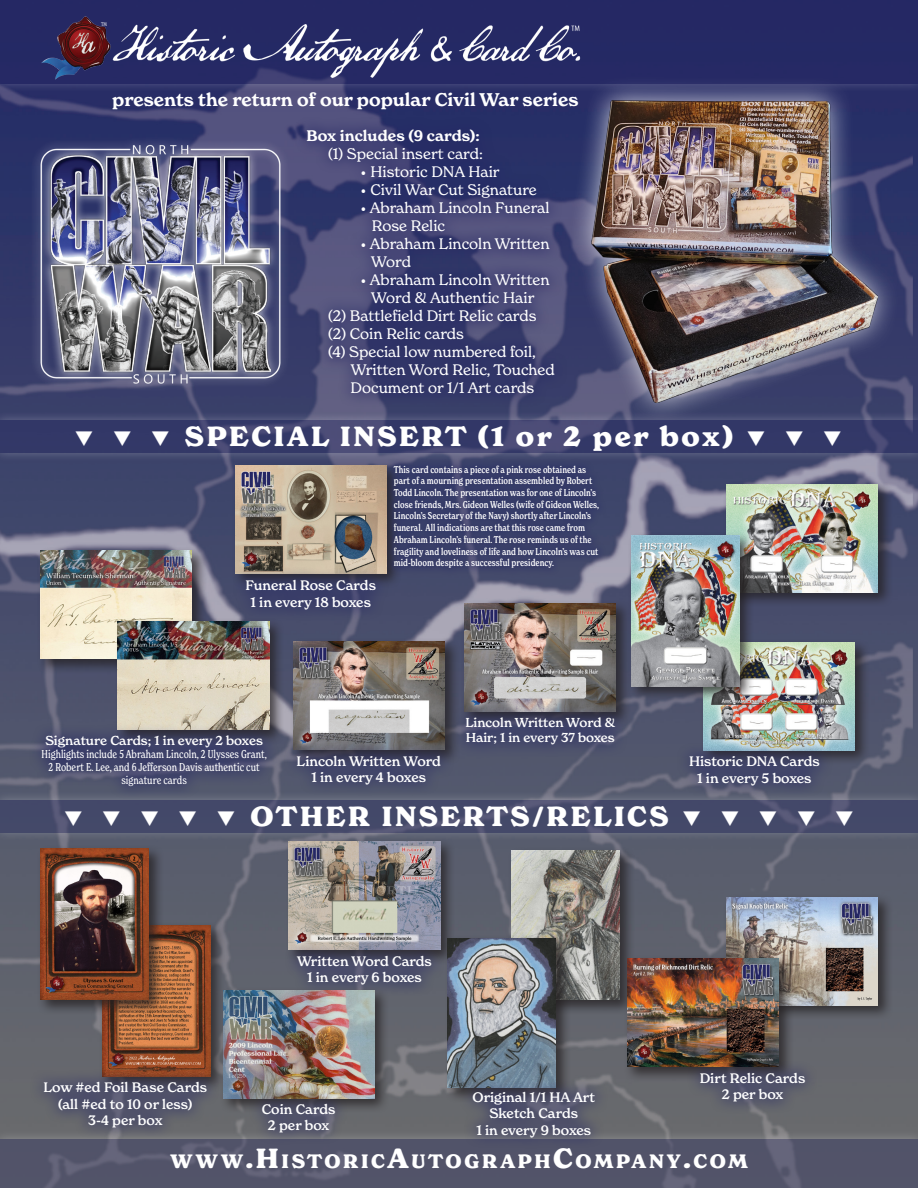
<style>
.page{position:relative;width:918px;height:1188px;background:#fff}
.page>*{position:absolute;margin:0;border:0;box-sizing:border-box;transform-origin:0 0}
.t1{font:700 27px "New Spirit";letter-spacing:.1em;color:#fff}
.t2{font:700 18.9px "New Spirit";letter-spacing:.145em;color:#fff}
.t3{font:600 18px "New Spirit";color:#fff}
.t4{font:15px/18px "New Spirit";color:#fff}
.t5{font:600 15px "New Spirit";color:#fff}
.t6{font:500 13.5px/16.2px "New Spirit";color:#fff;text-align:center}
.t7{font:500 12.75px/15.3px "New Spirit";color:#fff}
.t8{font:condensed 11.25px/12.8px "New Spirit";color:#fff;text-align:center}
.t9{font:500 condensed 9.75px/11.7px "New Spirit";color:#fff}
.t10{font:300 condensed 5.25px "New Spirit";color:#fff}
.s1{font-size:27px}
</style>
<div class="page">
<img style="left:0;top:93px;width:918px;height:1036px">
<div style="left:567px;top:76px;width:334px;height:350px;background:#fff;opacity:.75"></div>
<img style="left:591px;top:100px;width:287px;height:303px">
<div style="left:30px;top:136px;width:259px;height:256px;background:#fff;opacity:.75"></div>
<img style="left:36px;top:139px;width:248px;height:248px">
<div style="left:293px;top:116px;width:275px;height:291px;background:#232563;opacity:.75"></div>
<div style="left:0;top:0;width:918px;height:93px;background:#fff;opacity:.75"></div>
<div style="left:0;top:0;width:918px;height:83px;background:#232563"></div>
<div style="left:0;top:1129px;width:918px;height:59px;background:#6f7073"></div>
<svg style="left:0;top:1139px;width:918px;height:49px;background:#53546a"></svg>
<div style="left:0;top:410px;width:918px;height:52px;background:#fff;opacity:.75"></div>
<svg style="left:0;top:420px;width:918px;height:33px;background:#383c6a"></svg>
<div style="left:37px;top:547px;width:171px;height:128px;background:#231f20;opacity:.75"></div>
<img style="left:40px;top:551px;width:152px;height:108px">
<div style="left:114px;top:618px;width:171px;height:128px;background:#231f20;opacity:.75"></div>
<img style="left:118px;top:622px;width:151px;height:100px">
<div style="left:28px;top:722px;width:252px;height:78px;background:#232563;opacity:.75"></div>
<div style="left:700px;top:639px;width:171px;height:127px;background:#231f20;opacity:.75"></div>
<img style="left:704px;top:642px;width:151px;height:108px">
<div style="left:723px;top:480px;width:170px;height:128px;background:#231f20;opacity:.75"></div>
<img style="left:726px;top:484px;width:152px;height:108px">
<div style="left:628px;top:532px;width:127px;height:170px;background:#231f20;opacity:.75"></div>
<img style="left:631px;top:535px;width:108px;height:151px">
<div style="left:676px;top:742px;width:157px;height:56px;background:#232563;opacity:.75"></div>
<div style="left:0;top:790px;width:918px;height:52px;background:#fff;opacity:.75"></div>
<svg style="left:0;top:800px;width:918px;height:32px;background:#45496a"></svg>
<div style="left:461px;top:600px;width:171px;height:127px;background:#231f20;opacity:.75"></div>
<img style="left:465px;top:603px;width:151px;height:100px">
<div style="left:452px;top:703px;width:177px;height:55px;background:#232563;opacity:.75"></div>
<div style="left:723px;top:894px;width:170px;height:127px;background:#231f20;opacity:.75"></div>
<img style="left:726px;top:897px;width:152px;height:108px">
<div style="left:624px;top:955px;width:171px;height:128px;background:#231f20;opacity:.75"></div>
<img style="left:627px;top:959px;width:152px;height:108px">
<div style="left:686px;top:1059px;width:133px;height:56px;background:#232563;opacity:.75"></div>
<div style="left:98px;top:922px;width:128px;height:171px;background:#231f20;opacity:.75"></div>
<img style="left:102px;top:925px;width:108px;height:143px">
<div style="left:37px;top:845px;width:127px;height:170px;background:#231f20;opacity:.75"></div>
<img style="left:40px;top:848px;width:108px;height:151px">
<div style="left:30px;top:1068px;width:191px;height:73px;background:#232563;opacity:.75"></div>
<div style="left:285px;top:838px;width:171px;height:127px;background:#231f20;opacity:.75"></div>
<img style="left:289px;top:842px;width:151px;height:99px">
<div style="left:284px;top:941px;width:162px;height:57px;background:#232563;opacity:.75"></div>
<div style="left:219px;top:987px;width:171px;height:127px;background:#231f20;opacity:.75"></div>
<img style="left:223px;top:990px;width:151px;height:108px">
<div style="left:248px;top:1090px;width:101px;height:56px;background:#232563;opacity:.75"></div>
<div style="left:290px;top:638px;width:170px;height:127px;background:#231f20;opacity:.75"></div>
<img style="left:293px;top:642px;width:151px;height:99px">
<div style="left:283px;top:741px;width:172px;height:56px;background:#232563;opacity:.75"></div>
<img style="left:112px;top:24px;width:468px;height:55px">
<img style="left:41px;top:16px;width:70px;height:64px">
<div style="left:508px;top:847px;width:128px;height:169px;background:#231f20;opacity:.75"></div>
<img style="left:512px;top:851px;width:108px;height:149px">
<div style="left:444px;top:935px;width:128px;height:168px;background:#231f20;opacity:.75"></div>
<img style="left:448px;top:939px;width:108px;height:149px">
<div style="left:459px;top:1078px;width:149px;height:72px;background:#232563;opacity:.75"></div>
<div style="left:232px;top:462px;width:170px;height:127px;background:#231f20;opacity:.75"></div>
<img style="left:235px;top:465px;width:151px;height:101px">
<div style="left:232px;top:566px;width:158px;height:56px;background:#232563;opacity:.75"></div>
<div style="left:386px;top:458px;width:221px;height:117px;background:#232563;opacity:.75"></div>
<p class="t10" style="left:101px;top:20px;width:7px">TM</p>
<p class="t3" style="left:112px;top:89px;width:468px">presents the return of our popular Civil War series</p>
<p class="t5" style="left:307px;top:126px;width:175px">Box includes (9 cards):</p>
<p class="t4" style="left:328px;top:144px;width:156px">(1) Special insert card:</p>
<p class="t4" style="left:361px;top:162px;width:141px">• Historic DNA Hair</p>
<p class="t4" style="left:361px;top:180px;width:178px">• Civil War Cut Signature</p>
<p class="t4" style="left:372px;top:198px;width:179px;text-indent:-11px">• Abraham Lincoln Funeral<br>Rose Relic</p>
<p class="t4" style="left:371px;top:234px;width:180px;text-indent:-11px">• Abraham Lincoln Written<br>Word</p>
<p class="t4" style="left:361px;top:270px;width:190px">• Abraham Lincoln Written</p>
<p class="t4" style="left:371px;top:288px;width:165px">Word &amp; Authentic Hair</p>
<p class="t4" style="left:328px;top:306px;width:210px">(2) Battlefield Dirt Relic cards</p>
<p class="t4" style="left:328px;top:324px;width:137px">(2) Coin Relic cards</p>
<p class="t4" style="left:351px;top:342px;width:206px;text-indent:-22px">(4) Special low numbered foil,<br>Written Word Relic, Touched<br>Document or 1/1 Art cards</p>
<p class="t1" style="left:73px;top:420px;width:774px">▼ ▼ ▼ SPECIAL INSERT (1 or 2 per box) ▼ ▼ ▼</p>
<p class="t6" style="left:245px;top:577px;width:132px">Funeral Rose Cards</p>
<p class="t6" style="left:251px;top:594px;width:122px">1 in every 18 boxes</p>
<p class="t9" style="left:394px;top:463px;width:207px">This card contains a piece of a pink rose obtained as part of a mourning presentation assembled by Robert Todd Lincoln. The presentation was for one of Lincoln’s close friends, Mrs. Gideon Welles (wife of Gideon Welles, Lincoln’s Secretary of the Navy) shortly after Lincoln’s funeral. All indications are that this rose came from Abraham Lincoln’s funeral. The rose reminds us of the fragility and loveliness of life and how Lincoln’s was cut mid-bloom despite a successful presidency.</p>
<p class="t7" style="left:465px;top:715px;width:151px">Lincoln Written Word &amp;<br>Hair; 1 in every 37 boxes</p>
<p class="t7" style="left:45px;top:733px;width:219px">Signature Cards; 1 in every 2 boxes</p>
<p class="t8" style="left:42px;top:748px;width:227px">Highlights include 5 Abraham Lincoln, 2 Ulysses Grant,<br>2 Robert E. Lee, and 6 Jefferson Davis authentic cut signature cards</p>
<p class="t6" style="left:689px;top:753px;width:132px">Historic DNA Cards</p>
<p class="t6" style="left:297px;top:753px;width:146px">Lincoln Written Word</p>
<p class="t6" style="left:311px;top:769px;width:116px">1 in every 4 boxes</p>
<p class="t6" style="left:697px;top:770px;width:116px">1 in every 5 boxes</p>
<p class="t1" style="left:62px;top:800px;width:796px">▼ ▼ ▼ ▼ ▼ OTHER INSERTS/RELICS ▼ ▼ ▼ ▼ ▼</p>
<p class="t6" style="left:43px;top:1079px;width:165px">Low #ed Foil Base Cards (all #ed to 10 or less)</p>
<p class="t6" style="left:88px;top:1112px;width:76px">3-4 per box</p>
<p class="t6" style="left:297px;top:953px;width:136px">Written Word Cards</p>
<p class="t6" style="left:307px;top:969px;width:116px">1 in every 6 boxes</p>
<p class="t6" style="left:262px;top:1101px;width:75px">Coin Cards</p>
<p class="t6" style="left:268px;top:1117px;width:63px">2 per box</p>
<p class="t6" style="left:473px;top:1089px;width:124px">Original 1/1 HA Art<br>Sketch Cards</p>
<p class="t6" style="left:476px;top:1122px;width:116px">1 in every 9 boxes</p>
<p class="t6" style="left:700px;top:1070px;width:107px">Dirt Relic Cards</p>
<p class="t6" style="left:722px;top:1086px;width:63px">2 per box</p>
<p class="t2" style="left:171px;top:1149px;width:579px">WWW<span class="s1">.H</span>ISTORIC<span class="s1">A</span>UTOGRAPH<span class="s1">C</span>OMPANY<span class="s1">.</span>COM</p>
</div>
